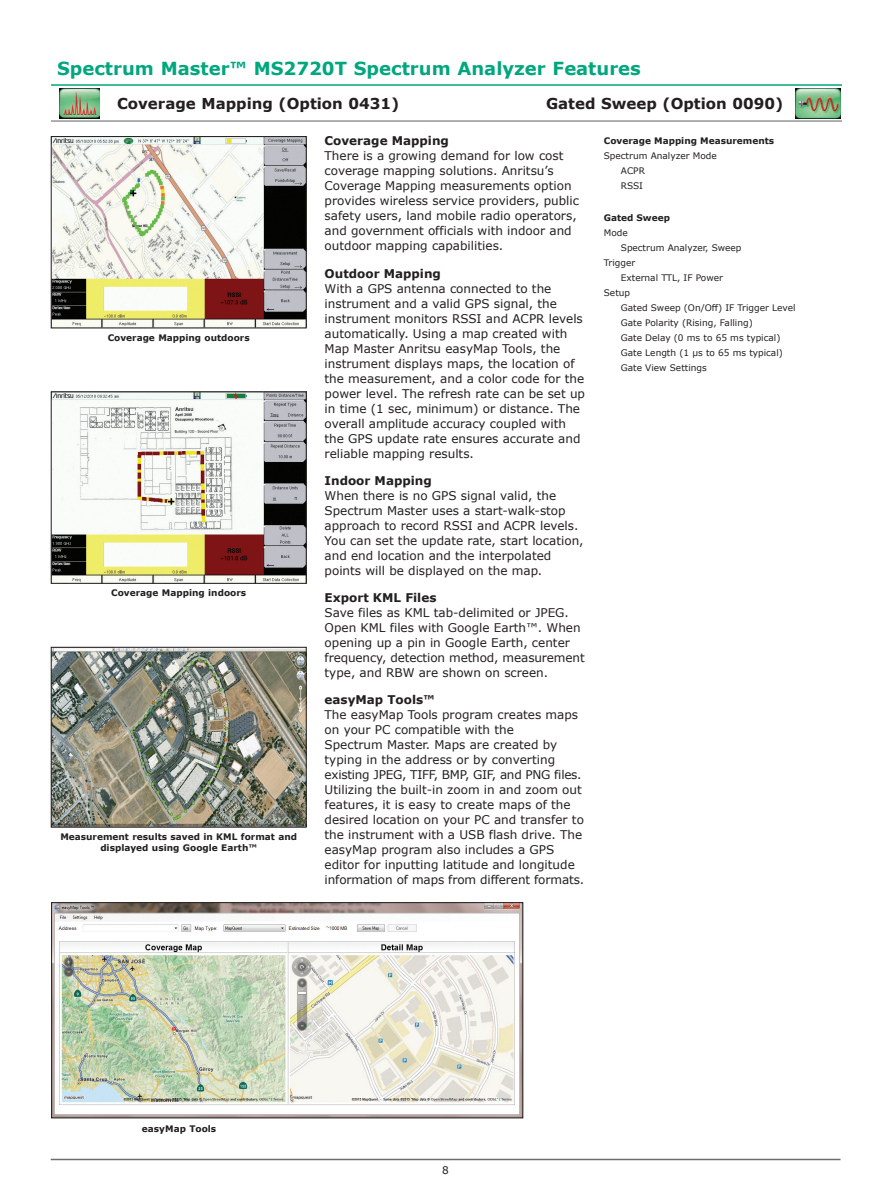
<style>
.page{position:relative;width:893px;height:1191px;background:#fff}
.page>*{position:absolute;margin:0;border:0;box-sizing:border-box;transform-origin:0 0}
.Masthead{font:700 18px "Verdana";color:#00a77e}
.Table_1st_level_head{font:700 15px "Verdana";color:#231f20}
.Body_text{font:12px/15px "Verdana";color:#231f20}
.Heading_1_Verdana_Bo{font:700 12px "Verdana";color:#231f20}
.t1{font:10.5px "Verdana";color:#231f20}
.Indented_Listings_Ve{font:9px "Verdana";color:#231f20}
.Figure_Caption_Bold{font:700 9px/10.8px "Verdana";color:#231f20;text-align:center}
.Listing_Heads_Verdan{font:700 9px "Verdana";color:#231f20}
.Listings_Verdana_Reg{font:9px "Verdana";color:#231f20}
</style>
<div class="page">
<hr style="left:51px;top:1158px;width:789px;height:2px;background:#6c6d70">
<hr style="left:51px;top:84px;width:791px;height:2px;background:#00a77e">
<hr style="left:51px;top:120px;width:791px;height:2px;background:#939598">
<img style="left:59px;top:89px;width:41px;height:29px">
<img style="left:53px;top:138px;width:251px;height:188px">
<div style="left:51px;top:136px;width:255px;height:192px;border:1px solid #231f20"></div>
<img style="left:53px;top:394px;width:251px;height:187px">
<img style="left:53px;top:649px;width:251px;height:176px">
<div style="left:51px;top:647px;width:255px;height:180px;border:1px solid #231f20"></div>
<img style="left:53px;top:904px;width:468px;height:212px">
<div style="left:51px;top:902px;width:472px;height:216px;border:1px solid #231f20"></div>
<img style="left:796px;top:88px;width:45px;height:30px">
<p class="Masthead" style="left:57px;top:56px;width:585px">Spectrum Master™ MS2720T Spectrum Analyzer Features</p>
<p class="Table_1st_level_head" style="left:117px;top:93px;width:284px">Coverage Mapping (Option 0431)</p>
<p class="Table_1st_level_head" style="left:546px;top:93px;width:239px">Gated Sweep (Option 0090)</p>
<p class="Figure_Caption_Bold" style="left:108px;top:332px;width:144px">Coverage Mapping outdoors</p>
<p class="Figure_Caption_Bold" style="left:111px;top:587px;width:136px">Coverage Mapping indoors</p>
<p class="Figure_Caption_Bold" style="left:60px;top:831px;width:238px">Measurement results saved in KML format and displayed using Google Earth™</p>
<p class="Heading_1_Verdana_Bo" style="left:325px;top:132px;width:126px">Coverage Mapping</p>
<p class="Body_text" style="left:325px;top:148px;width:256px">There is a growing demand for low cost coverage mapping solutions. Anritsu’s Coverage Mapping measurements option provides wireless service providers, public safety users, land mobile radio operators, and government officials with indoor and outdoor mapping capabilities.</p>
<p class="Heading_1_Verdana_Bo" style="left:325px;top:265px;width:118px">Outdoor Mapping</p>
<p class="Body_text" style="left:325px;top:280px;width:262px">With a GPS antenna connected to the instrument and a valid GPS signal, the instrument monitors RSSI and ACPR levels automatically. Using a map created with Map Master Anritsu easyMap Tools, the instrument displays maps, the location of the measurement, and a color code for the power level. The refresh rate can be set up in time (1 sec, minimum) or distance. The overall amplitude accuracy coupled with the GPS update rate ensures accurate and reliable mapping results.</p>
<p class="Heading_1_Verdana_Bo" style="left:325px;top:472px;width:109px">Indoor Mapping</p>
<p class="Body_text" style="left:325px;top:488px;width:261px">When there is no GPS signal valid, the Spectrum Master uses a start-walk-stop approach to record RSSI and ACPR levels.<br>You can set the update rate, start location, and end location and the interpolated points will be displayed on the map.</p>
<p class="Heading_1_Verdana_Bo" style="left:325px;top:589px;width:113px">Export KML Files</p>
<p class="Body_text" style="left:325px;top:605px;width:262px">Save files as KML tab-delimited or JPEG.<br>Open KML files with Google Earth™. When opening up a pin in Google Earth, center frequency, detection method, measurement type, and RBW are shown on screen.</p>
<p class="Heading_1_Verdana_Bo" style="left:325px;top:691px;width:112px">easyMap Tools™</p>
<p class="Body_text" style="left:325px;top:707px;width:261px">The easyMap Tools program creates maps on your PC compatible with the<br>Spectrum Master. Maps are created by typing in the address or by converting existing JPEG, TIFF, BMP, GIF, and PNG files.<br>Utilizing the built-in zoom in and zoom out features, it is easy to create maps of the desired location on your PC and transfer to the instrument with a USB flash drive. The easyMap program also includes a GPS editor for inputting latitude and longitude information of maps from different formats.</p>
<p class="Listing_Heads_Verdan" style="left:604px;top:134px;width:172px">Coverage Mapping Measurements</p>
<p class="Listings_Verdana_Reg" style="left:604px;top:149px;width:114px">Spectrum Analyzer Mode</p>
<p class="Indented_Listings_Ve" style="left:621px;top:164px;width:26px">ACPR</p>
<p class="Indented_Listings_Ve" style="left:621px;top:179px;width:24px">RSSI</p>
<p class="Listing_Heads_Verdan" style="left:604px;top:211px;width:68px">Gated Sweep</p>
<p class="Listings_Verdana_Reg" style="left:604px;top:226px;width:26px">Mode</p>
<p class="Indented_Listings_Ve" style="left:621px;top:241px;width:122px">Spectrum Analyzer, Sweep</p>
<p class="Listings_Verdana_Reg" style="left:604px;top:256px;width:33px">Trigger</p>
<p class="Indented_Listings_Ve" style="left:621px;top:271px;width:104px">External TTL, IF Power</p>
<p class="Listings_Verdana_Reg" style="left:604px;top:286px;width:28px">Setup</p>
<p class="Indented_Listings_Ve" style="left:621px;top:301px;width:176px">Gated Sweep (On/Off) IF Trigger Level</p>
<p class="Indented_Listings_Ve" style="left:621px;top:316px;width:133px">Gate Polarity (Rising, Falling)</p>
<p class="Indented_Listings_Ve" style="left:621px;top:331px;width:161px">Gate Delay (0 ms to 65 ms typical)</p>
<p class="Indented_Listings_Ve" style="left:621px;top:346px;width:164px">Gate Length (1 μs to 65 ms typical)</p>
<p class="Indented_Listings_Ve" style="left:621px;top:361px;width:88px">Gate View Settings</p>
<p class="Figure_Caption_Bold" style="left:142px;top:1122px;width:76px">easyMap Tools</p>
<p class="t1" style="left:442px;top:1162px;width:8px">8</p>
</div>
